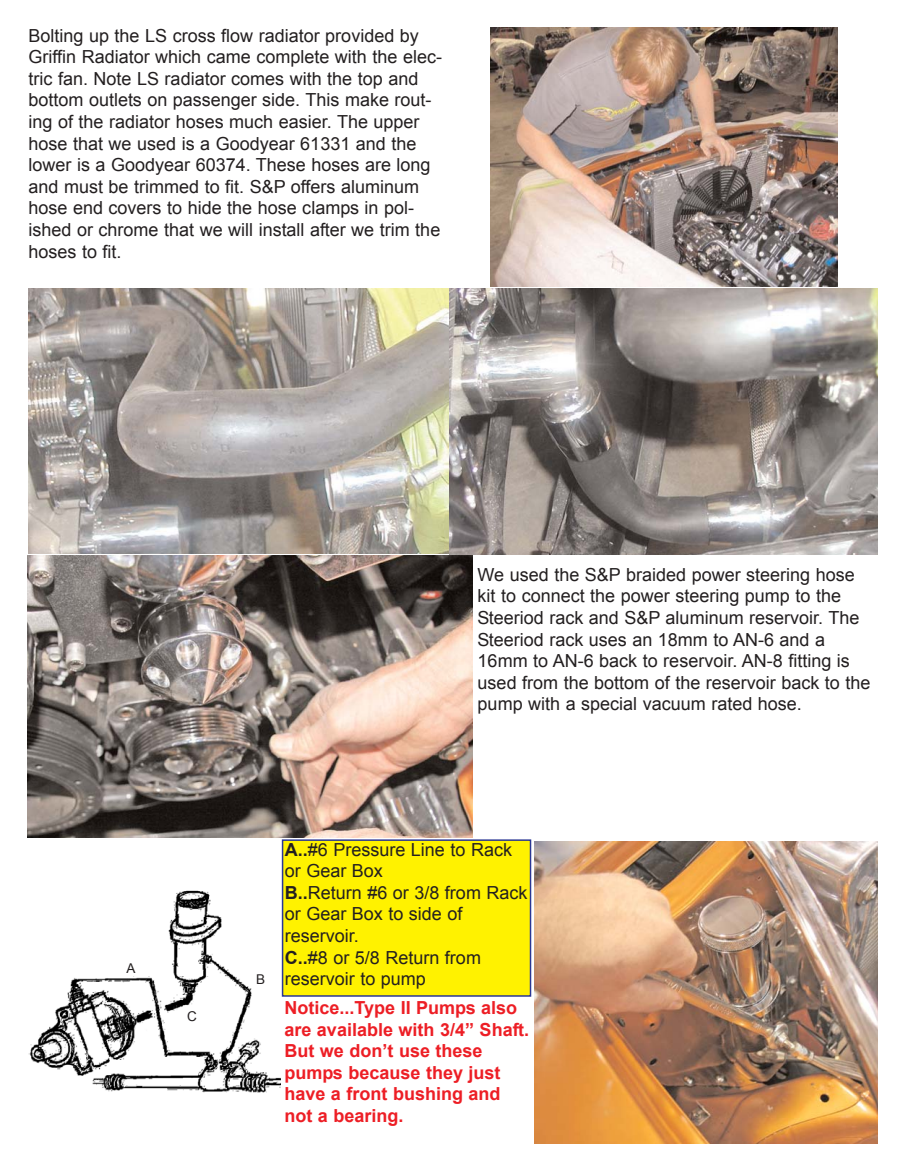
<style>
.page{position:relative;width:905px;height:1175px;background:#fff}
.page>*{position:absolute;margin:0;border:0;box-sizing:border-box;transform-origin:0 0}
.t1{font:18px/21.6px "Arial";color:#231f20}
.t2{font:700 18px/21.6px "Arial";color:#ed1e25}
.t3{font:13.5px "Arial";color:#231f20}
.s1{font-weight:700}
</style>
<div class="page">
<img style="left:490px;top:27px;width:347px;height:260px">
<img style="left:28px;top:288px;width:420px;height:265px">
<img style="left:449px;top:288px;width:429px;height:267px">
<img style="left:27px;top:556px;width:445px;height:281px">
<img style="left:534px;top:842px;width:344px;height:301px">
<img style="left:28px;top:890px;width:252px;height:203px">
<div style="left:282px;top:840px;width:248px;height:156px;background:#fff200"></div>
<div style="left:282px;top:839px;width:249px;height:157px;border:2px solid #2a3795"></div>
<div style="left:125px;top:962px;width:14px;height:13px;background:#fff"></div>
<div style="left:186px;top:1009px;width:14px;height:13px;background:#fff"></div>
<div style="left:255px;top:972px;width:14px;height:14px;background:#fff"></div>
<p class="t1" style="left:28px;top:25px;width:415px">Bolting up the LS cross flow radiator provided by Griffin Radiator which came complete with the elec&shy;tric fan. Note LS radiator comes with the top and bottom outlets on passenger side. This make rout&shy;ing of the radiator hoses much easier. The upper hose that we used is a Goodyear 61331 and the lower is a Goodyear 60374. These hoses are long and must be trimmed to fit. S&amp;P offers aluminum hose end covers to hide the hose clamps in pol&shy;ished or chrome that we will install after we trim the hoses to fit.</p>
<p class="t1" style="left:477px;top:563px;width:394px">We used the S&amp;P braided power steering hose kit to connect the power steering pump to the Steeriod rack and S&amp;P aluminum reservoir. The Steeriod rack uses an 18mm to AN-6 and a 16mm to AN-6 back to reservoir. AN-8 fitting is used from the bottom of the reservoir back to the pump with a special vacuum rated hose.</p>
<p class="t3" style="left:127px;top:961px;width:11px">A</p>
<p class="t3" style="left:187px;top:1008px;width:11px">C</p>
<p class="t3" style="left:256px;top:971px;width:11px">B</p>
<p class="t1" style="left:285px;top:838px;width:244px"><span class="s1">A..</span>#6 Pressure Line to Rack or Gear Box<br><span class="s1">B..</span>Return #6 or 3/8 from Rack or Gear Box to side of reservoir.<br><span class="s1">C..</span>#8 or 5/8 Return from reservoir to pump</p>
<p class="t2" style="left:284px;top:997px;width:246px">Notice...Type II Pumps also are available with 3/4” Shaft.<br>But we don’t use these pumps because they just have a front bushing and not a bearing.</p>
</div>
